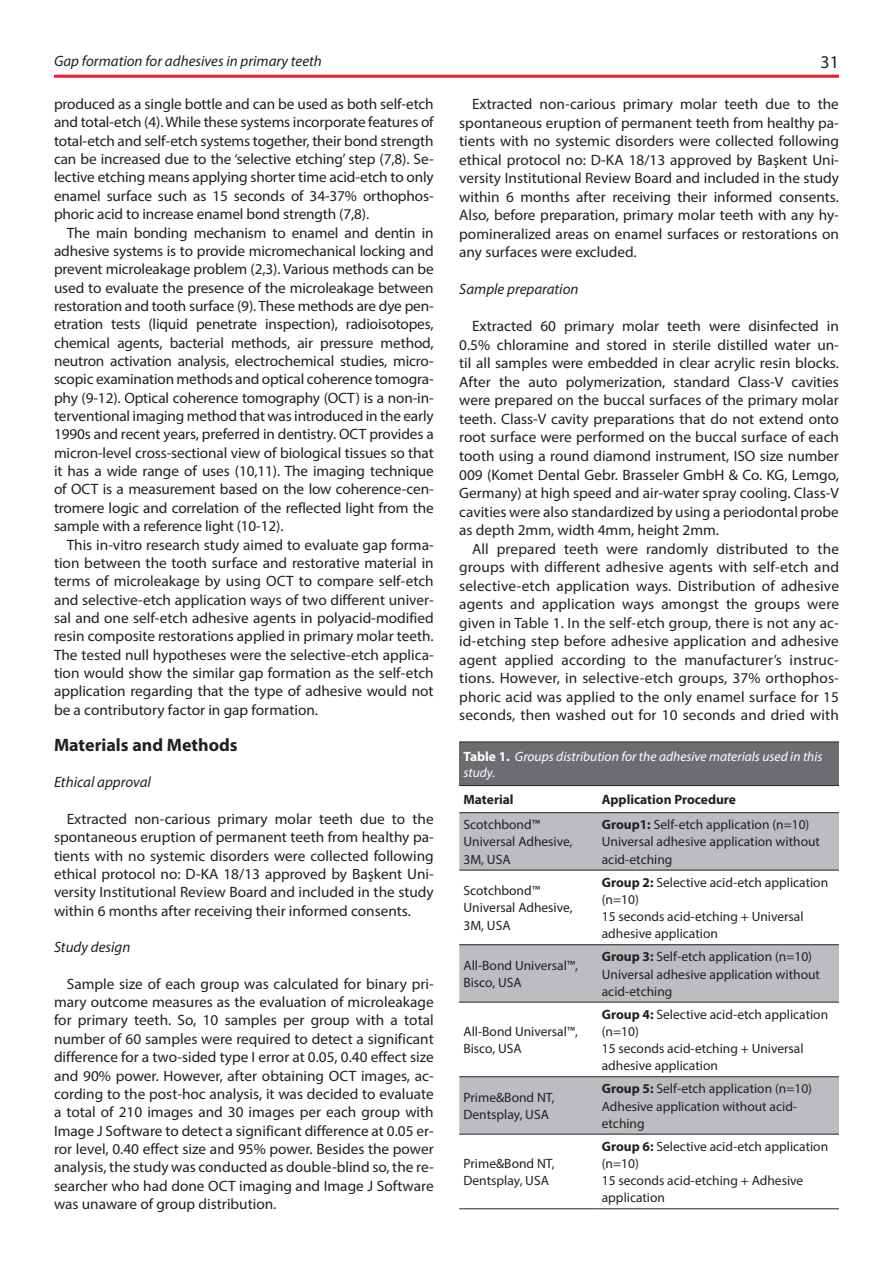
<style>
.page{position:relative;width:893px;height:1263px;background:#fff}
.page>*{position:absolute;margin:0;border:0;box-sizing:border-box;transform-origin:0 0}
.Baslik{font:700 18px "Myriad Pro";color:#231f20}
.t1{font:18px "Myriad Pro";color:#231f20}
.Ana_Metin{font:15px/18.3px "Myriad Pro";color:#231f20;text-align:justify}
.Alt_Baslik{font:italic 15px "Myriad Pro";color:#231f20}
.ara_metin_T{font:13.5px/17.2px "Myriad Pro";color:#231f20}
.baslik_T{font:italic 13.5px/16.5px "Myriad Pro";color:#fff}
.ara_baslik_T{font:700 13.5px "Myriad Pro";color:#231f20}
.s1{font-weight:700;font-style:normal}
.s2{font-weight:700}
</style>
<div class="page">
<hr style="left:54px;top:75px;width:785px;height:3px;background:#ee1d23">
<div style="left:459px;top:742px;width:380px;height:43px;background:#6c6d70"></div>
<svg style="left:459px;top:786px;width:380px;height:1px"></svg>
<svg style="left:459px;top:813px;width:380px;height:321px;fill:#bcbdc0"></svg>
<hr style="left:459px;top:870px;width:138px;height:1px;background:#231f20">
<hr style="left:597px;top:870px;width:242px;height:1px;background:#231f20">
<hr style="left:459px;top:944px;width:138px;height:1px;background:#231f20">
<hr style="left:597px;top:944px;width:242px;height:1px;background:#231f20">
<hr style="left:459px;top:1002px;width:138px;height:1px;background:#231f20">
<hr style="left:597px;top:1002px;width:242px;height:1px;background:#231f20">
<hr style="left:459px;top:1076px;width:138px;height:1px;background:#231f20">
<hr style="left:597px;top:1076px;width:242px;height:1px;background:#231f20">
<hr style="left:459px;top:1134px;width:138px;height:1px;background:#231f20">
<hr style="left:597px;top:1134px;width:242px;height:1px;background:#231f20">
<hr style="left:459px;top:1208px;width:138px;height:1px;background:#231f20">
<hr style="left:597px;top:1208px;width:242px;height:1px;background:#231f20">
<hr style="left:459px;top:742px;width:138px;height:1px;background:#231f20">
<hr style="left:597px;top:742px;width:242px;height:1px;background:#231f20">
<hr style="left:459px;top:785px;width:138px;height:1px;background:#231f20">
<hr style="left:597px;top:785px;width:242px;height:1px;background:#231f20">
<hr style="left:459px;top:812px;width:138px;height:1px;background:#231f20">
<hr style="left:597px;top:812px;width:242px;height:1px;background:#231f20">
<p class="Alt_Baslik" style="left:54px;top:51px;width:269px">Gap formation for adhesives in primary teeth</p>
<p class="t1" style="left:820px;top:51px;width:20px">31</p>
<p class="Ana_Metin" style="left:54px;top:95px;width:381px">produced as a single bottle and can be used as both self-etch and total-etch (4). While these systems incorporate features of total-etch and self-etch systems together, their bond strength can be increased due to the ‘selective etching’ step (7,8). Se&shy;lective etching means applying shorter time acid-etch to only enamel surface such as 15 seconds of 34-37% orthophos&shy;phoric acid to increase enamel bond strength (7,8).</p>
<p class="Ana_Metin" style="left:54px;top:223px;width:381px;text-indent:13px">The main bonding mechanism to enamel and dentin in adhesive systems is to provide micromechanical locking and prevent microleakage problem (2,3). Various methods can be used to evaluate the presence of the microleakage between restoration and tooth surface (9). These methods are dye pen&shy;etration tests (liquid penetrate inspection), radioisotopes, chemical agents, bacterial methods, air pressure method, neutron activation analysis, electrochemical studies, micro&shy;scopic examination methods and optical coherence tomogra&shy;phy (9-12). Optical coherence tomography (OCT) is a non-in&shy;terventional imaging method that was introduced in the early 1990s and recent years, preferred in dentistry. OCT provides a micron-level cross-sectional view of biological tissues so that it has a wide range of uses (10,11). The imaging technique of OCT is a measurement based on the low coherence-cen&shy;tromere logic and correlation of the reflected light from the sample with a reference light (10-12).</p>
<p class="Ana_Metin" style="left:54px;top:535px;width:381px;text-indent:13px">This in-vitro research study aimed to evaluate gap forma&shy;tion between the tooth surface and restorative material in terms of microleakage by using OCT to compare self-etch and selective-etch application ways of two different univer&shy;sal and one self-etch adhesive agents in polyacid-modified resin composite restorations applied in primary molar teeth.<br>The tested null hypotheses were the selective-etch applica&shy;tion would show the similar gap formation as the self-etch application regarding that the type of adhesive would not be a contributory factor in gap formation.</p>
<p class="Baslik" style="left:54px;top:733px;width:185px">Materials and Methods</p>
<p class="Alt_Baslik" style="left:54px;top:773px;width:99px">Ethical approval</p>
<p class="Ana_Metin" style="left:54px;top:809px;width:381px;text-indent:13px">Extracted non-carious primary molar teeth due to the spontaneous eruption of permanent teeth from healthy pa&shy;tients with no systemic disorders were collected following ethical protocol no: D-KA 18/13 approved by Başkent Uni&shy;versity Institutional Review Board and included in the study within 6 months after receiving their informed consents.</p>
<p class="Alt_Baslik" style="left:54px;top:938px;width:78px">Study design</p>
<p class="Ana_Metin" style="left:54px;top:974px;width:381px;text-indent:13px">Sample size of each group was calculated for binary pri&shy;mary outcome measures as the evaluation of microleakage for primary teeth. So, 10 samples per group with a total number of 60 samples were required to detect a significant difference for a two-sided type I error at 0.05, 0.40 effect size and 90% power. However, after obtaining OCT images, ac&shy;cording to the post-hoc analysis, it was decided to evaluate a total of 210 images and 30 images per each group with Image J Software to detect a significant difference at 0.05 er&shy;ror level, 0.40 effect size and 95% power. Besides the power analysis, the study was conducted as double-blind so, the re&shy;searcher who had done OCT imaging and Image J Software was unaware of group distribution.</p>
<p class="Ana_Metin" style="left:459px;top:94px;width:381px;text-indent:13px">Extracted non-carious primary molar teeth due to the spontaneous eruption of permanent teeth from healthy pa&shy;tients with no systemic disorders were collected following ethical protocol no: D-KA 18/13 approved by Başkent Uni&shy;versity Institutional Review Board and included in the study within 6 months after receiving their informed consents.<br>Also, before preparation, primary molar teeth with any hy&shy;pomineralized areas on enamel surfaces or restorations on any surfaces were excluded.</p>
<p class="Alt_Baslik" style="left:459px;top:280px;width:121px">Sample preparation</p>
<p class="Ana_Metin" style="left:459px;top:317px;width:381px;text-indent:13px">Extracted 60 primary molar teeth were disinfected in 0.5% chloramine and stored in sterile distilled water un&shy;til all samples were embedded in clear acrylic resin blocks.<br>After the auto polymerization, standard Class-V cavities were prepared on the buccal surfaces of the primary molar teeth. Class-V cavity preparations that do not extend onto root surface were performed on the buccal surface of each tooth using a round diamond instrument, ISO size number 009 (Komet Dental Gebr. Brasseler GmbH &amp; Co. KG, Lemgo, Germany) at high speed and air-water spray cooling. Class-V cavities were also standardized by using a periodontal probe as depth 2mm, width 4mm, height 2mm.</p>
<p class="Ana_Metin" style="left:459px;top:539px;width:381px;text-indent:13px">All prepared teeth were randomly distributed to the groups with different adhesive agents with self-etch and selective-etch application ways. Distribution of adhesive agents and application ways amongst the groups were given in Table 1. In the self-etch group, there is not any ac&shy;id-etching step before adhesive application and adhesive agent applied according to the manufacturer’s instruc&shy;tions. However, in selective-etch groups, 37% orthophos&shy;phoric acid was applied to the only enamel surface for 15 seconds, then washed out for 10 seconds and dried with</p>
<p class="baslik_T" style="left:463px;top:747px;width:361px"><span class="s1">Table 1.</span> Groups distribution for the adhesive materials used in this study.</p>
<p class="ara_baslik_T" style="left:463px;top:791px;width:52px">Material</p>
<p class="ara_baslik_T" style="left:602px;top:791px;width:136px">Application Procedure</p>
<p class="ara_metin_T" style="left:463px;top:816px;width:111px">Scotchbond™<br>Universal Adhesive,<br>3M, USA</p>
<p class="ara_metin_T" style="left:602px;top:816px;width:209px"><span class="s2">Group1:</span> Self-etch application (n=10)</p>
<p class="ara_metin_T" style="left:602px;top:833px;width:220px">Universal adhesive application without acid-etching</p>
<p class="ara_metin_T" style="left:463px;top:882px;width:111px">Scotchbond™<br>Universal Adhesive,<br>3M, USA</p>
<p class="ara_metin_T" style="left:602px;top:873px;width:228px"><span class="s2">Group 2:</span> Selective acid-etch application (n=10)</p>
<p class="ara_metin_T" style="left:602px;top:908px;width:203px">15 seconds acid-etching + Universal adhesive application</p>
<p class="ara_metin_T" style="left:602px;top:948px;width:212px"><span class="s2">Group 3:</span> Self-etch application (n=10)</p>
<p class="ara_metin_T" style="left:602px;top:965px;width:220px">Universal adhesive application without acid-etching</p>
<p class="ara_metin_T" style="left:463px;top:956px;width:116px">All-Bond Universal™,<br>Bisco, USA</p>
<p class="ara_metin_T" style="left:602px;top:1005px;width:228px"><span class="s2">Group 4:</span> Selective acid-etch application (n=10)</p>
<p class="ara_metin_T" style="left:602px;top:1040px;width:203px">15 seconds acid-etching + Universal adhesive application</p>
<p class="ara_metin_T" style="left:463px;top:1022px;width:116px">All-Bond Universal™,<br>Bisco, USA</p>
<p class="ara_metin_T" style="left:602px;top:1080px;width:212px"><span class="s2">Group 5:</span> Self-etch application (n=10)</p>
<p class="ara_metin_T" style="left:602px;top:1097px;width:197px">Adhesive application without acid&shy;etching</p>
<p class="ara_metin_T" style="left:463px;top:1088px;width:93px">Prime&amp;Bond NT,<br>Dentsplay, USA</p>
<p class="ara_metin_T" style="left:602px;top:1137px;width:228px"><span class="s2">Group 6:</span> Selective acid-etch application (n=10)</p>
<p class="ara_metin_T" style="left:602px;top:1172px;width:203px">15 seconds acid-etching + Adhesive application</p>
<p class="ara_metin_T" style="left:463px;top:1154px;width:93px">Prime&amp;Bond NT,<br>Dentsplay, USA</p>
</div>
